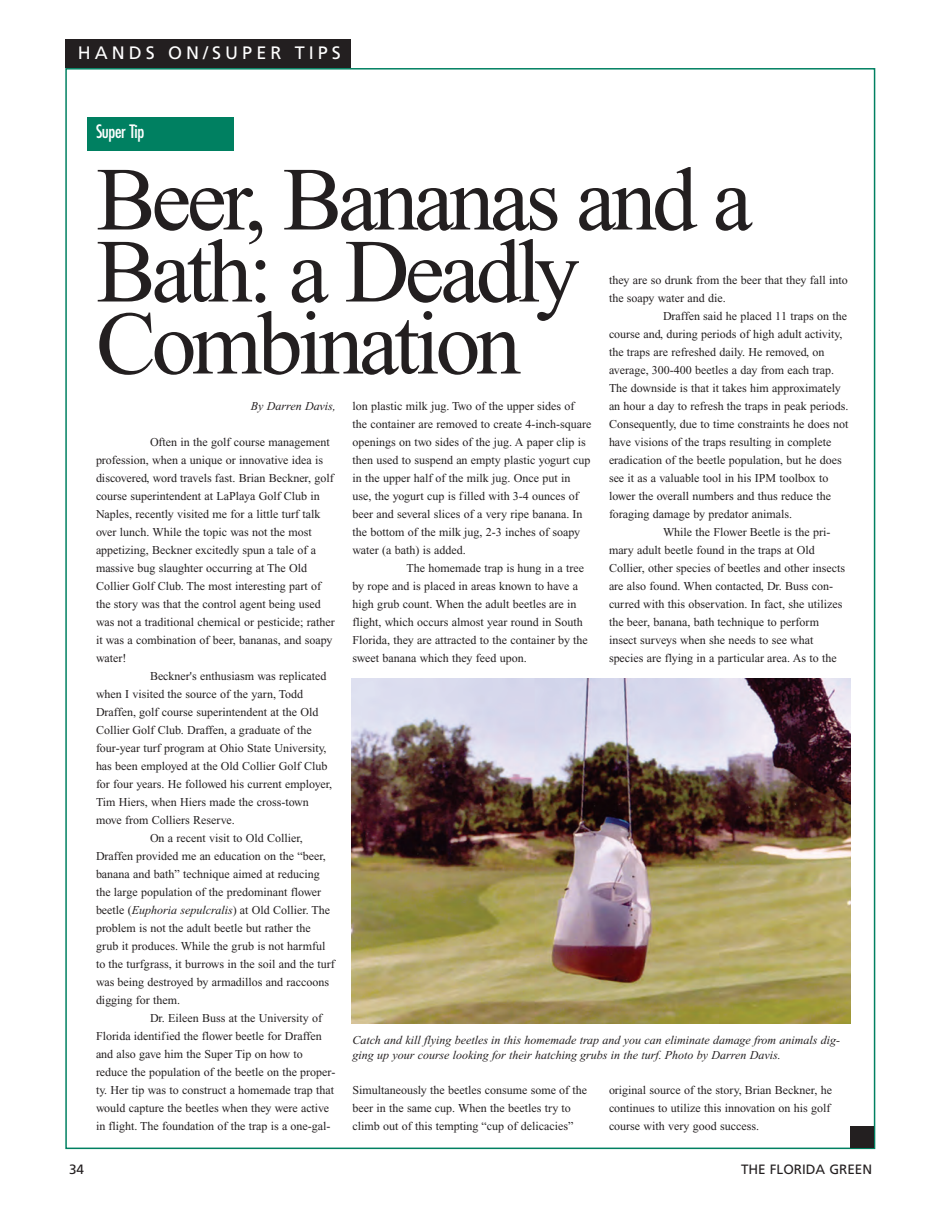
<style>
.page{position:relative;width:945px;height:1215px;background:#fff}
.page>*{position:absolute;margin:0;border:0;box-sizing:border-box;transform-origin:0 0}
.t1{font:90px/72px "Times New Roman";letter-spacing:-.05em;color:#231f20}
.t2{font:18px "Frutiger";letter-spacing:.22em;color:#fff}
.t3{font:condensed 18px "Futura";letter-spacing:-.02em;color:#fff}
.t4{font:13.5px "Frutiger";color:#231f20}
.t5{font:12px/18px "Times New Roman";color:#231f20}
.t6{font:italic 12px/15px "Times New Roman";color:#231f20}
.s1{font-style:italic}
</style>
<div class="page">
<div style="left:87px;top:117px;width:146px;height:34px;background:#008061"></div>
<div style="left:65px;top:39px;width:286px;height:29px;background:#231f20"></div>
<img style="left:351px;top:679px;width:499px;height:345px">
<div style="left:850px;top:1126px;width:24px;height:22px;background:#231f20"></div>
<h2 class="t2" style="left:78px;top:45px;width:265px">HANDS ON/SUPER TIPS</h2>
<h2 class="t3" style="left:96px;top:123px;width:50px">Super Tip</h2>
<h1 class="t1" style="left:96px;top:172px;width:658px">Beer, Bananas and a<br>Bath: a Deadly<br>Combination</h1>
<p class="t5" style="left:609px;top:272px;width:240px">they are so drunk from the beer that they fall into</p>
<p class="t5" style="left:609px;top:290px;width:118px">the soapy water and die.</p>
<p class="t5" style="left:663px;top:308px;width:186px">Draffen said he placed 11 traps on the</p>
<p class="t5" style="left:609px;top:326px;width:235px">course and, during periods of high adult activity,</p>
<p class="t5" style="left:609px;top:344px;width:217px">the traps are refreshed daily. He removed, on</p>
<p class="t5" style="left:609px;top:362px;width:227px">average, 300-400 beetles a day from each trap.</p>
<p class="t5" style="left:609px;top:380px;width:233px">The downside is that it takes him approximately</p>
<p class="t5" style="left:609px;top:398px;width:241px">an hour a day to refresh the traps in peak periods.</p>
<p class="t5" style="left:609px;top:416px;width:241px">Consequently, due to time constraints he does not</p>
<p class="t5" style="left:609px;top:434px;width:224px">have visions of the traps resulting in complete</p>
<p class="t5" style="left:609px;top:452px;width:234px">eradication of the beetle population, but he does</p>
<p class="t5" style="left:609px;top:470px;width:221px">see it as a valuable tool in his IPM toolbox to</p>
<p class="t5" style="left:609px;top:488px;width:224px">lower the overall numbers and thus reduce the</p>
<p class="t5" style="left:609px;top:506px;width:185px">foraging damage by predator animals.</p>
<p class="t5" style="left:663px;top:524px;width:169px">While the Flower Beetle is the pri-</p>
<p class="t5" style="left:609px;top:542px;width:207px">mary adult beetle found in the traps at Old</p>
<p class="t5" style="left:609px;top:560px;width:238px">Collier, other species of beetles and other insects</p>
<p class="t5" style="left:609px;top:578px;width:226px">are also found. When contacted, Dr. Buss con-</p>
<p class="t5" style="left:609px;top:596px;width:235px">curred with this observation. In fact, she utilizes</p>
<p class="t5" style="left:609px;top:614px;width:212px">the beer, banana, bath technique to perform</p>
<p class="t5" style="left:609px;top:632px;width:206px">insect surveys when she needs to see what</p>
<p class="t5" style="left:609px;top:650px;width:229px">species are flying in a particular area. As to the</p>
<p class="t5" style="left:352px;top:398px;width:224px">lon plastic milk jug. Two of the upper sides of</p>
<p class="t5" style="left:352px;top:416px;width:240px">the container are removed to create 4-inch-square</p>
<p class="t5" style="left:352px;top:434px;width:235px">openings on two sides of the jug. A paper clip is</p>
<p class="t5" style="left:352px;top:452px;width:240px">then used to suspend an empty plastic yogurt cup</p>
<p class="t5" style="left:352px;top:470px;width:219px">in the upper half of the milk jug. Once put in</p>
<p class="t5" style="left:352px;top:488px;width:228px">use, the yogurt cup is filled with 3-4 ounces of</p>
<p class="t5" style="left:352px;top:506px;width:232px">beer and several slices of a very ripe banana. In</p>
<p class="t5" style="left:352px;top:524px;width:229px">the bottom of the milk jug, 2-3 inches of soapy</p>
<p class="t5" style="left:352px;top:542px;width:115px">water (a bath) is added.</p>
<p class="t5" style="left:406px;top:560px;width:179px">The homemade trap is hung in a tree</p>
<p class="t5" style="left:352px;top:578px;width:227px">by rope and is placed in areas known to have a</p>
<p class="t5" style="left:352px;top:596px;width:226px">high grub count. When the adult beetles are in</p>
<p class="t5" style="left:352px;top:614px;width:232px">flight, which occurs almost year round in South</p>
<p class="t5" style="left:352px;top:632px;width:237px">Florida, they are attracted to the container by the</p>
<p class="t5" style="left:352px;top:650px;width:176px">sweet banana which they feed upon.</p>
<p class="t6" style="left:251px;top:399px;width:87px">By Darren Davis,</p>
<p class="t5" style="left:150px;top:434px;width:181px">Often in the golf course management</p>
<p class="t5" style="left:96px;top:452px;width:229px">profession, when a unique or innovative idea is</p>
<p class="t5" style="left:96px;top:470px;width:239px">discovered, word travels fast. Brian Beckner, golf</p>
<p class="t5" style="left:96px;top:488px;width:225px">course superintendent at LaPlaya Golf Club in</p>
<p class="t5" style="left:96px;top:506px;width:226px">Naples, recently visited me for a little turf talk</p>
<p class="t5" style="left:96px;top:524px;width:217px">over lunch. While the topic was not the most</p>
<p class="t5" style="left:96px;top:542px;width:222px">appetizing, Beckner excitedly spun a tale of a</p>
<p class="t5" style="left:96px;top:560px;width:213px">massive bug slaughter occurring at The Old</p>
<p class="t5" style="left:96px;top:578px;width:227px">Collier Golf Club. The most interesting part of</p>
<p class="t5" style="left:96px;top:596px;width:226px">the story was that the control agent being used</p>
<p class="t5" style="left:96px;top:614px;width:240px">was not a traditional chemical or pesticide; rather</p>
<p class="t5" style="left:96px;top:632px;width:238px">it was a combination of beer, bananas, and soapy</p>
<p class="t5" style="left:96px;top:650px;width:32px">water!</p>
<p class="t5" style="left:150px;top:668px;width:178px">Beckner's enthusiasm was replicated</p>
<p class="t5" style="left:96px;top:686px;width:209px">when I visited the source of the yarn, Todd</p>
<p class="t5" style="left:96px;top:704px;width:224px">Draffen, golf course superintendent at the Old</p>
<p class="t5" style="left:96px;top:722px;width:217px">Collier Golf Club. Draffen, a graduate of the</p>
<p class="t5" style="left:96px;top:740px;width:232px">four-year turf program at Ohio State University,</p>
<p class="t5" style="left:96px;top:758px;width:233px">has been employed at the Old Collier Golf Club</p>
<p class="t5" style="left:96px;top:776px;width:238px">for four years. He followed his current employer,</p>
<p class="t5" style="left:96px;top:794px;width:214px">Tim Hiers, when Hiers made the cross-town</p>
<p class="t5" style="left:96px;top:812px;width:140px">move from Colliers Reserve.</p>
<p class="t5" style="left:150px;top:830px;width:154px">On a recent visit to Old Collier,</p>
<p class="t5" style="left:96px;top:848px;width:231px">Draffen provided me an education on the “beer,</p>
<p class="t5" style="left:96px;top:866px;width:225px">banana and bath” technique aimed at reducing</p>
<p class="t5" style="left:96px;top:884px;width:227px">the large population of the predominant flower</p>
<p class="t5" style="left:96px;top:902px;width:236px">beetle (<span class="s1">Euphoria sepulcralis</span>) at Old Collier. The</p>
<p class="t5" style="left:96px;top:920px;width:216px">problem is not the adult beetle but rather the</p>
<p class="t5" style="left:96px;top:938px;width:231px">grub it produces. While the grub is not harmful</p>
<p class="t5" style="left:96px;top:956px;width:240px">to the turfgrass, it burrows in the soil and the turf</p>
<p class="t5" style="left:96px;top:974px;width:235px">was being destroyed by armadillos and raccoons</p>
<p class="t5" style="left:96px;top:992px;width:86px">digging for them.</p>
<p class="t5" style="left:150px;top:1010px;width:174px">Dr. Eileen Buss at the University of</p>
<p class="t5" style="left:96px;top:1028px;width:227px">Florida identified the flower beetle for Draffen</p>
<p class="t5" style="left:96px;top:1046px;width:208px">and also gave him the Super Tip on how to</p>
<p class="t5" style="left:96px;top:1064px;width:241px">reduce the population of the beetle on the proper-</p>
<p class="t5" style="left:96px;top:1082px;width:240px">ty. Her tip was to construct a homemade trap that</p>
<p class="t5" style="left:96px;top:1100px;width:235px">would capture the beetles when they were active</p>
<p class="t5" style="left:96px;top:1118px;width:236px">in flight. The foundation of the trap is a one-gal-</p>
<p class="t6" style="left:352px;top:1033px;width:489px">Catch and kill flying beetles in this homemade trap and you can eliminate damage from animals dig&shy;ging up your course looking for their hatching grubs in the turf. Photo by Darren Davis.</p>
<p class="t5" style="left:352px;top:1082px;width:236px">Simultaneously the beetles consume some of the beer in the same cup. When the beetles try to climb out of this tempting “cup of delicacies”</p>
<p class="t5" style="left:609px;top:1082px;width:225px">original source of the story, Brian Beckner, he continues to utilize this innovation on his golf course with very good success.</p>
<p class="t4" style="left:69px;top:1164px;width:17px">34</p>
<p class="t4" style="left:741px;top:1164px;width:133px">THE FLORIDA GREEN</p>
</div>
